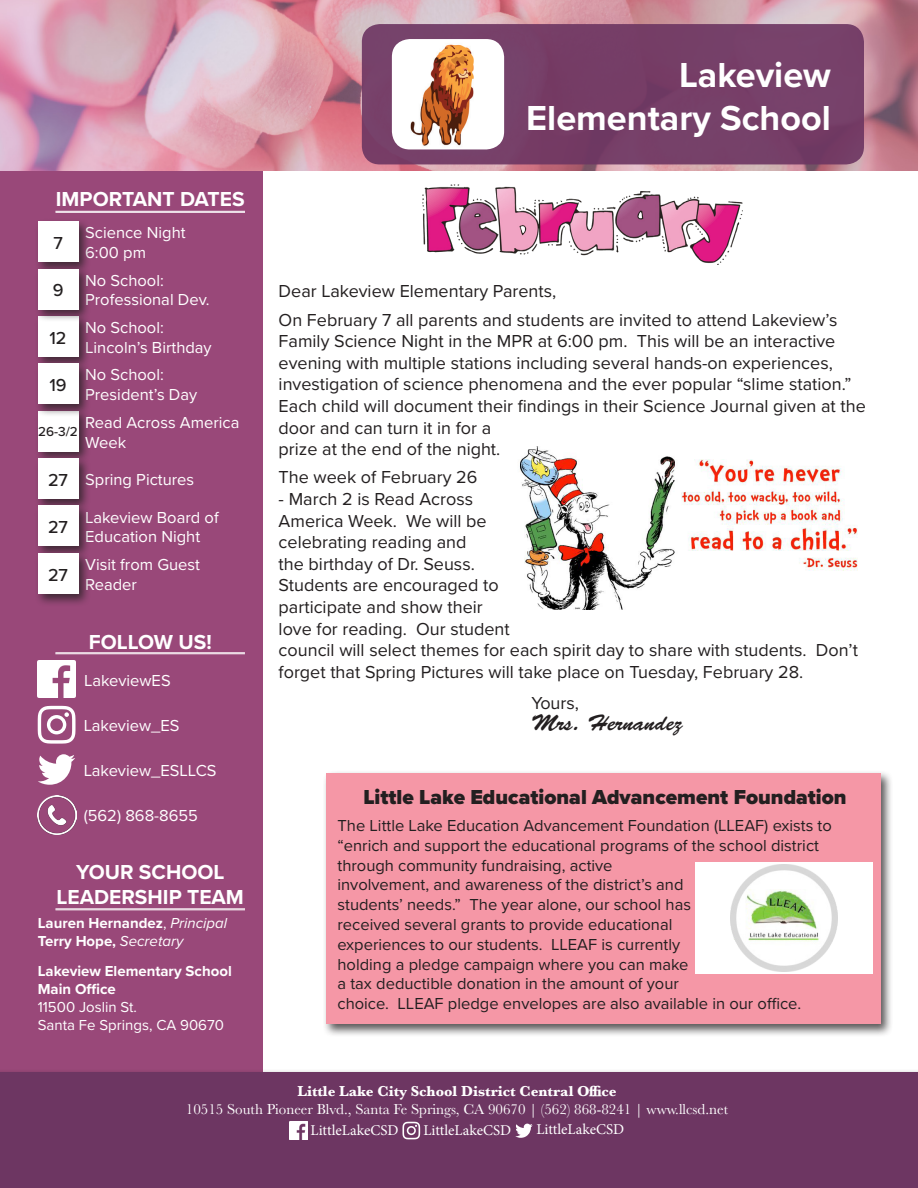
<style>
.page{position:relative;width:918px;height:1188px;background:#fff}
.page>*{position:absolute;margin:0;border:0;box-sizing:border-box;transform-origin:0 0}
.t1{font:700 36px/43.2px "Proxima Nova";color:#fff;text-align:right}
.t2{font:22.5px "Brush Script Std";color:#231f20}
.t3{font:700 21px/25.2px "Proxima Nova";color:#fff;text-align:center}
.t4{font:900 21px "Proxima Nova";color:#231f20}
.t5{font:18px/21.6px "Proxima Nova";color:#231f20}
.t6{font:500 18px "Proxima Nova";color:#231f20}
.t7{font:16.5px/19.8px "Proxima Nova";color:#231f20}
.t8{font:16.5px/19.8px "Proxima Nova";color:#fff}
.t9{font:700 15px/18px "Proxima Nova";color:#fff}
.t10{font:15px "Baskerville";color:#fff}
.t11{font:700 15px "Baskerville";color:#fff}
.t12{font:15px "Minion Pro";color:#fff}
.t13{font:15px "Proxima Nova";color:#fff}
.t14{font:500 13.5px "Proxima Nova";color:#231f20}
.s1{font-weight:400}
.s2{font-weight:400;font-style:italic}
</style>
<div class="page">
<div style="left:0;top:171px;width:263px;height:970px;background:#994879"></div>
<div style="left:0;top:1069px;width:918px;height:119px;background:#231f20;opacity:.75"></div>
<div style="left:0;top:1072px;width:918px;height:116px;background:#6d3662"></div>
<svg style="left:515px;top:1124px;width:18px;height:14px"></svg>
<img style="left:0;top:0;width:918px;height:171px">
<img style="left:520px;top:447px;width:338px;height:163px">
<div style="left:323px;top:770px;width:570px;height:267px;background:#231f20;opacity:.75"></div>
<div style="left:326px;top:774px;width:554px;height:250px;background:#f597a6"></div>
<img style="left:290px;top:1122px;width:17px;height:17px">
<svg style="left:402px;top:1122px;width:18px;height:17px"></svg>
<hr style="left:55px;top:211px;width:190px;height:1px;background:#fff">
<hr style="left:55px;top:212px;width:190px;height:1px;background:#fff">
<img style="left:38px;top:660px;width:37px;height:38px">
<svg style="left:38px;top:754px;width:37px;height:31px"></svg>
<svg style="left:38px;top:706px;width:37px;height:37px"></svg>
<img style="left:38px;top:796px;width:38px;height:38px">
<hr style="left:55px;top:652px;width:190px;height:1px;background:#fff">
<hr style="left:55px;top:654px;width:190px;height:1px;background:#fff">
<div style="left:362px;top:24px;width:502px;height:140px;background:#764068;border-radius:18px"></div>
<img style="left:392px;top:39px;width:112px;height:110px">
<hr style="left:55px;top:908px;width:190px;height:1px;background:#fff">
<hr style="left:55px;top:910px;width:190px;height:1px;background:#fff">
<div style="left:695px;top:862px;width:177px;height:112px;background:#fff"></div>
<img style="left:730px;top:865px;width:107px;height:107px">
<img style="left:423px;top:184px;width:320px;height:81px">
<div style="left:34px;top:313px;width:58px;height:57px;background:#231f20;opacity:.75"></div>
<div style="left:38px;top:316px;width:40px;height:41px;background:#fff"></div>
<div style="left:34px;top:218px;width:58px;height:57px;background:#231f20;opacity:.75"></div>
<div style="left:38px;top:221px;width:40px;height:41px;background:#fff"></div>
<div style="left:34px;top:407px;width:58px;height:58px;background:#231f20;opacity:.75"></div>
<div style="left:38px;top:411px;width:40px;height:40px;background:#fff"></div>
<div style="left:34px;top:455px;width:58px;height:57px;background:#231f20;opacity:.75"></div>
<div style="left:38px;top:458px;width:40px;height:41px;background:#fff"></div>
<div style="left:34px;top:265px;width:58px;height:58px;background:#231f20;opacity:.75"></div>
<div style="left:38px;top:269px;width:40px;height:40px;background:#fff"></div>
<div style="left:34px;top:360px;width:58px;height:57px;background:#231f20;opacity:.75"></div>
<div style="left:38px;top:364px;width:40px;height:40px;background:#fff"></div>
<div style="left:34px;top:502px;width:58px;height:57px;background:#231f20;opacity:.75"></div>
<div style="left:38px;top:506px;width:40px;height:40px;background:#fff"></div>
<div style="left:34px;top:550px;width:58px;height:57px;background:#231f20;opacity:.75"></div>
<div style="left:38px;top:554px;width:40px;height:40px;background:#fff"></div>
<p class="t3" style="left:56px;top:186px;width:190px">IMPORTANT DATES</p>
<p class="t6" style="left:53px;top:229px;width:11px">7</p>
<p class="t6" style="left:53px;top:277px;width:12px">9</p>
<p class="t6" style="left:50px;top:324px;width:19px">12</p>
<p class="t6" style="left:49px;top:371px;width:19px">19</p>
<p class="t8" style="left:85px;top:222px;width:102px">Science Night</p>
<p class="t8" style="left:85px;top:242px;width:62px">6:00 pm</p>
<p class="t8" style="left:85px;top:270px;width:80px">No School:</p>
<p class="t8" style="left:85px;top:289px;width:126px">Professional Dev.</p>
<p class="t8" style="left:85px;top:317px;width:80px">No School:</p>
<p class="t8" style="left:85px;top:337px;width:128px">Lincoln’s Birthday</p>
<p class="t8" style="left:85px;top:364px;width:80px">No School:</p>
<p class="t8" style="left:85px;top:384px;width:114px">President’s Day</p>
<p class="t14" style="left:38px;top:422px;width:41px">26-3/2</p>
<p class="t8" style="left:85px;top:412px;width:156px">Read Across America<br>Week</p>
<p class="t6" style="left:48px;top:466px;width:22px">27</p>
<p class="t8" style="left:85px;top:469px;width:111px">Spring Pictures</p>
<p class="t6" style="left:48px;top:514px;width:22px">27</p>
<p class="t6" style="left:48px;top:561px;width:22px">27</p>
<p class="t8" style="left:85px;top:506px;width:135px">Lakeview Board of<br>Education Night</p>
<p class="t8" style="left:85px;top:554px;width:116px">Visit from Guest<br>Reader</p>
<p class="t3" style="left:89px;top:629px;width:125px">FOLLOW US!</p>
<p class="t8" style="left:84px;top:670px;width:88px">LakeviewES</p>
<p class="t8" style="left:84px;top:715px;width:97px">Lakeview_ES</p>
<p class="t8" style="left:84px;top:760px;width:134px">Lakeview_ESLLCS</p>
<p class="t8" style="left:84px;top:805px;width:116px">(562) 868-8655</p>
<p class="t3" style="left:57px;top:859px;width:189px">YOUR SCHOOL<br>LEADERSHIP TEAM</p>
<p class="t9" style="left:38px;top:914px;width:191px">Lauren Hernandez<span class="s1">,</span> <span class="s2">Principal</span></p>
<p class="t9" style="left:38px;top:932px;width:147px">Terry Hope, <span class="s2">Secretary</span></p>
<p class="t9" style="left:38px;top:962px;width:195px">Lakeview Elementary School<br>Main Office</p>
<p class="t13" style="left:38px;top:996px;width:101px">11500 Joslin St.</p>
<p class="t13" style="left:38px;top:1014px;width:188px">Santa Fe Springs, CA 90670</p>
<p class="t1" style="left:526px;top:52px;width:306px">Lakeview<br>Elementary School</p>
<p class="t5" style="left:279px;top:280px;width:279px">Dear Lakeview Elementary Parents,</p>
<p class="t5" style="left:279px;top:308px;width:589px">On February 7 all parents and students are invited to attend Lakeview’s Family Science Night in the MPR at 6:00 pm. This will be an interactive evening with multiple stations including several hands-on experiences, investigation of science phenomena and the ever popular “slime station.” Each child will document their findings in their Science Journal given at the door and can turn it in for a<br>prize at the end of the night.</p>
<p class="t5" style="left:279px;top:466px;width:200px">The week of February 26</p>
<p class="t5" style="left:279px;top:487px;width:581px">- March 2 is Read Across<br>America Week. We will be<br>celebrating reading and<br>the birthday of Dr. Seuss.<br>Students are encouraged to<br>participate and show their<br>love for reading. Our student<br>council will select themes for each spirit day to share with students. Don’t forget that Spring Pictures will take place on Tuesday, February 28.</p>
<p class="t5" style="left:531px;top:691px;width:49px">Yours,</p>
<p class="t2" style="left:531px;top:710px;width:153px">Mrs. Hernandez</p>
<p class="t4" style="left:363px;top:781px;width:485px">Little Lake Educational Advancement Foundation</p>
<p class="t7" style="left:338px;top:815px;width:496px">The Little Lake Education Advancement Foundation (LLEAF) exists to “enrich and support the educational programs of the school district through community fundraising, active<br>involvement, and awareness of the district’s and<br>students’ needs.” The year alone, our school has<br>received several grants to provide educational<br>experiences to our students. LLEAF is currently<br>holding a pledge campaign where you can make<br>a tax deductible donation in the amount of your<br>choice. LLEAF pledge envelopes are also available in our office.</p>
<p class="t11" style="left:298px;top:1081px;width:321px">Little Lake City School District Central Office</p>
<p class="t10" style="left:186px;top:1100px;width:544px">10515 South Pioneer Blvd., Santa Fe Springs, CA 90670 | (562) 868-8241 | www.llcsd.net</p>
<p class="t12" style="left:536px;top:1119px;width:89px">LittleLakeCSD</p>
<p class="t12" style="left:311px;top:1120px;width:89px">LittleLakeCSD</p>
<p class="t12" style="left:423px;top:1120px;width:89px">LittleLakeCSD</p>
</div>
